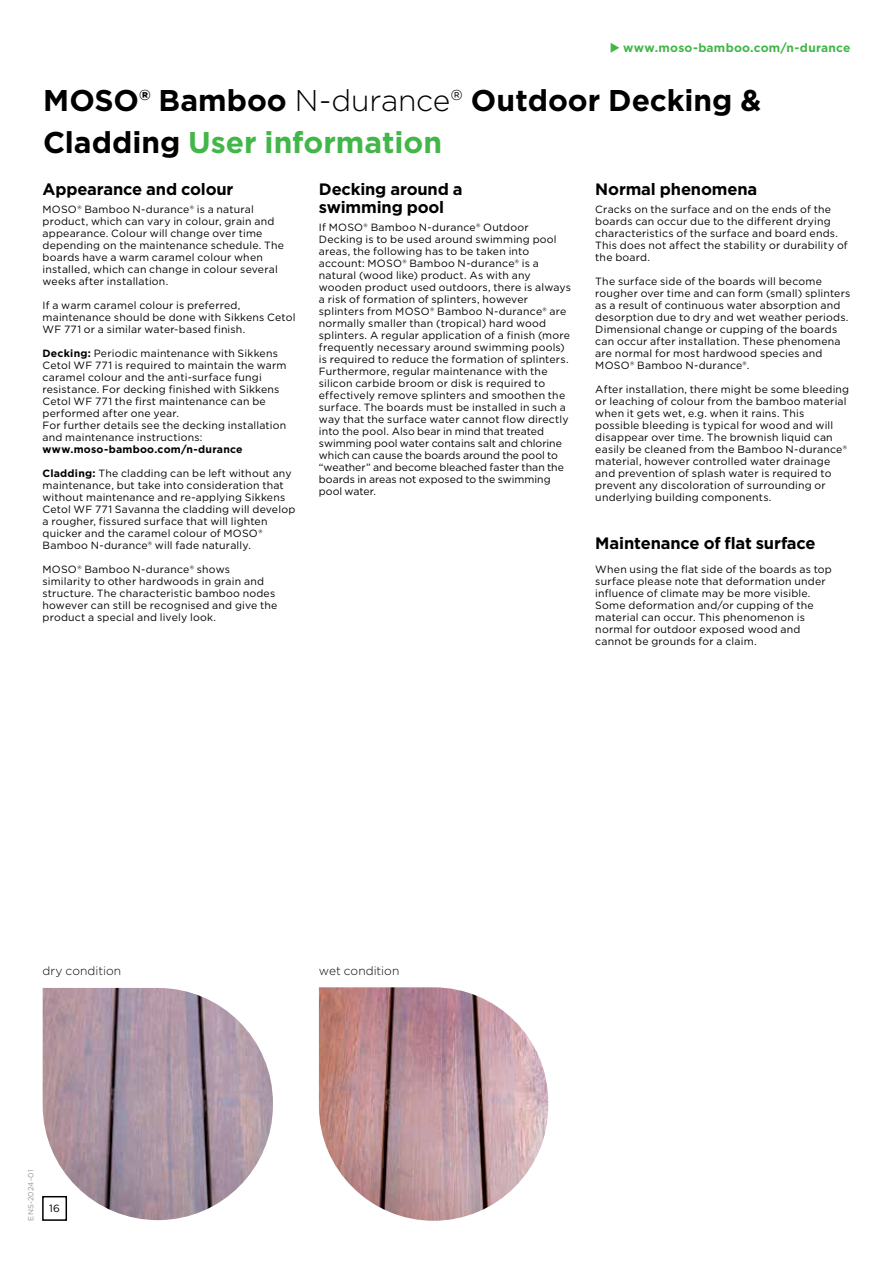
<style>
.page{position:relative;width:893px;height:1263px;background:#fff}
.page>*{position:absolute;margin:0;border:0;box-sizing:border-box;transform-origin:0 0}
.t1{font:700 30px/42px "Gotham";color:#000}
.t2{font:700 16.5px/18px "Gotham";letter-spacing:-.01em;color:#000}
.t3{font:700 12px "Gotham";letter-spacing:.02em;color:#43b649}
.t4{font:300 12px "Gotham";color:#000}
.t5{font:10.5px/12px "Gotham";letter-spacing:.02em;color:#000}
.t6{font:700 10.5px "Gotham";letter-spacing:.025em;color:#000}
.t7{font:7.5px "Gotham";letter-spacing:.02em;color:#939598}
.s1{font-weight:300}
.s2{color:#43b649}
.s3{font-weight:700}
</style>
<div class="page">
<img style="left:319px;top:987px;width:229px;height:234px">
<img style="left:43px;top:988px;width:230px;height:232px">
<div style="left:42px;top:1196px;width:25px;height:25px;border:2px solid #000"></div>
<p class="t3" style="left:610px;top:40px;width:242px">◆ www.moso-bamboo.com/n-durance</p>
<h1 class="t1" style="left:43px;top:79px;width:720px">MOSO® Bamboo <span class="s1">N-durance®</span> Outdoor Decking &amp;<br>Cladding <span class="s2">User information</span></h1>
<h2 class="t2" style="left:43px;top:180px;width:193px">Appearance and colour</h2>
<p class="t5" style="left:43px;top:203px;width:243px">MOSO® Bamboo N-durance® is a natural product, which can vary in colour, grain and appearance. Colour will change over time depending on the maintenance schedule. The boards have a warm caramel colour when installed, which can change in colour several weeks after installation.</p>
<p class="t5" style="left:43px;top:299px;width:254px">If a warm caramel colour is preferred, maintenance should be done with Sikkens Cetol<br>WF 771 or a similar water-based finish.</p>
<p class="t5" style="left:43px;top:347px;width:246px"><span class="s3">Decking:</span> Periodic maintenance with Sikkens Cetol WF 771 is required to maintain the warm caramel colour and the anti-surface fungi resistance. For decking finished with Sikkens Cetol WF 771 the first maintenance can be performed after one year.<br>For further details see the decking installation and maintenance instructions:</p>
<p class="t6" style="left:43px;top:442px;width:202px">www.moso-bamboo.com/n-durance</p>
<p class="t5" style="left:43px;top:467px;width:254px"><span class="s3">Cladding:</span> The cladding can be left without any maintenance, but take into consideration that without maintenance and re-applying Sikkens Cetol WF 771 Savanna the cladding will develop a rougher, fissured surface that will lighten quicker and the caramel colour of MOSO® Bamboo N-durance® will fade naturally.</p>
<p class="t5" style="left:43px;top:563px;width:236px">MOSO® Bamboo N-durance® shows similarity to other hardwoods in grain and structure. The characteristic bamboo nodes however can still be recognised and give the product a special and lively look.</p>
<h2 class="t2" style="left:319px;top:180px;width:145px">Decking around a swimming pool</h2>
<p class="t5" style="left:319px;top:221px;width:254px">If MOSO® Bamboo N-durance® Outdoor Decking is to be used around swimming pool areas, the following has to be taken into account: MOSO® Bamboo N-durance® is a natural (wood like) product. As with any wooden product used outdoors, there is always a risk of formation of splinters, however splinters from MOSO® Bamboo N-durance® are normally smaller than (tropical) hard wood splinters. A regular application of a finish (more frequently necessary around swimming pools) is required to reduce the formation of splinters.<br>Furthermore, regular maintenance with the silicon carbide broom or disk is required to effectively remove splinters and smoothen the surface. The boards must be installed in such a way that the surface water cannot flow directly into the pool. Also bear in mind that treated swimming pool water contains salt and chlorine which can cause the boards around the pool to “weather” and become bleached faster than the boards in areas not exposed to the swimming pool water.</p>
<h2 class="t2" style="left:595px;top:180px;width:164px">Normal phenomena</h2>
<p class="t5" style="left:595px;top:203px;width:254px">Cracks on the surface and on the ends of the boards can occur due to the different drying characteristics of the surface and board ends.<br>This does not affect the stability or durability of the board.</p>
<p class="t5" style="left:595px;top:275px;width:257px">The surface side of the boards will become rougher over time and can form (small) splinters as a result of continuous water absorption and desorption due to dry and wet weather periods.<br>Dimensional change or cupping of the boards can occur after installation. These phenomena are normal for most hardwood species and MOSO® Bamboo N-durance®.</p>
<p class="t5" style="left:595px;top:383px;width:255px">After installation, there might be some bleeding or leaching of colour from the bamboo material when it gets wet, e.g. when it rains. This possible bleeding is typical for wood and will disappear over time. The brownish liquid can easily be cleaned from the Bamboo N-durance® material, however controlled water drainage and prevention of splash water is required to prevent any discoloration of surrounding or underlying building components.</p>
<h2 class="t2" style="left:595px;top:534px;width:222px">Maintenance of flat surface</h2>
<p class="t5" style="left:595px;top:563px;width:238px">When using the flat side of the boards as top surface please note that deformation under influence of climate may be more visible.<br>Some deformation and/or cupping of the material can occur. This phenomenon is normal for outdoor exposed wood and cannot be grounds for a claim.</p>
<p class="t4" style="left:43px;top:963px;width:80px">dry condition</p>
<p class="t4" style="left:319px;top:963px;width:82px">wet condition</p>
<p class="t7" style="left:26px;top:1221px;width:52px;rotate:-90deg">ENS-2024-01</p>
<p class="t5" style="left:49px;top:1202px;width:12px">16</p>
</div>
